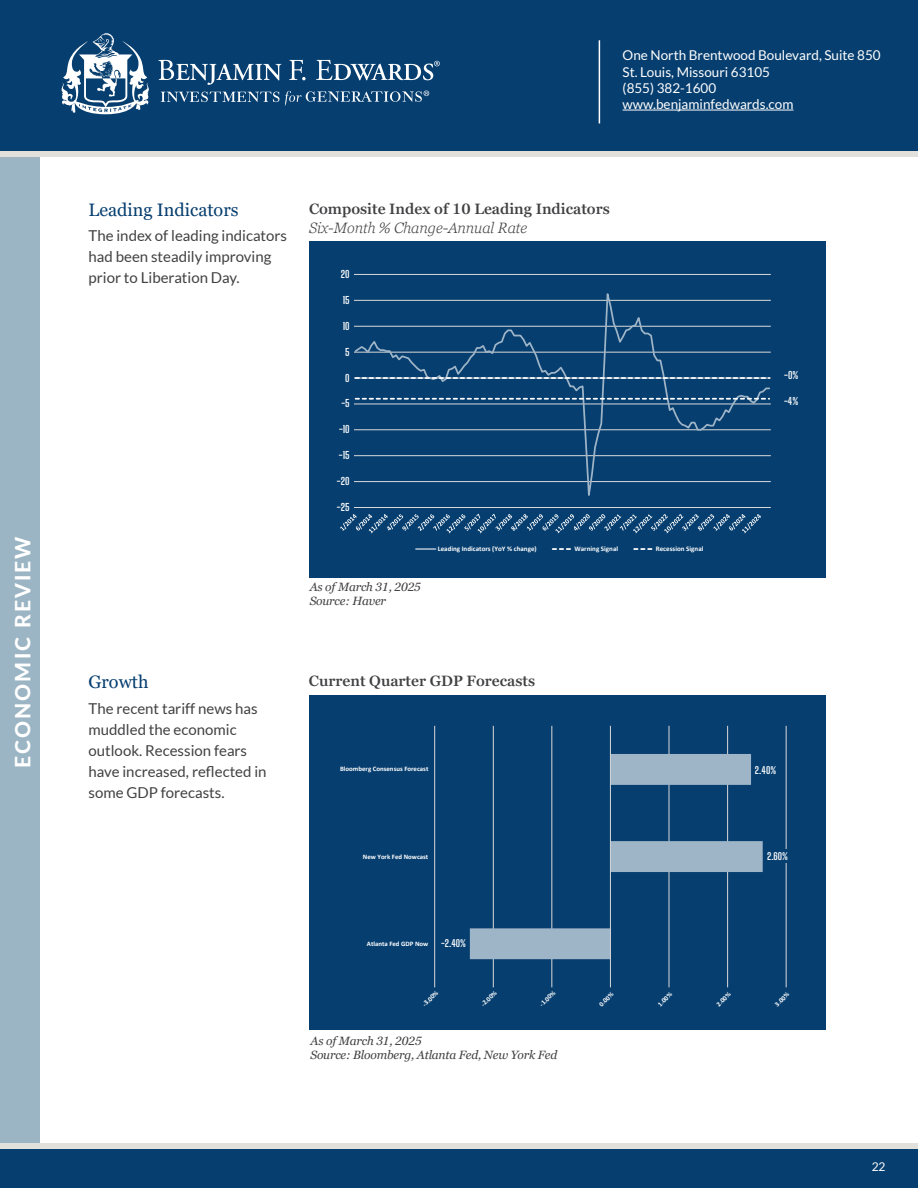
<style>
.page{position:relative;width:918px;height:1188px;background:#fff}
.page>*{position:absolute;margin:0;border:0;box-sizing:border-box;transform-origin:0 0}
.t1{font:800 21px "Lato";letter-spacing:.1em;color:#fff}
.t2{font:18px "Georgia Pro";color:#063e6f}
.t3{font:15px/21px "Lato";color:#414042}
.t4{font:600 15px "Georgia Pro";color:#414042}
.t5{font:italic 300 15px "Georgia Pro";color:#414042}
.t6{font:13.5px/16.2px "Lato";color:#fff}
.t7{font:italic 12px/13.5px "Georgia Pro";letter-spacing:-.015em;color:#414042}
.t8{font:12px "Lato";color:#fff}
.t9{font:700 10.05px "Big Shoulders Display";color:#fff}
.t10{font:700 9.9px "Big Shoulders Display";color:#fff}
.t11{font:700 7.05px "Calibri";color:#fff}
.t12{font:700 6.75px "Calibri";color:#fff}
</style>
<div class="page">
<div style="left:309px;top:241px;width:516px;height:336px;background:#063e6f"></div>
<hr style="left:354px;top:274px;width:417px;height:1px;background:#d9d9d9">
<svg style="left:354px;top:293px;width:417px;height:215px"></svg>
<svg style="left:356px;top:377px;width:413px;height:2px"></svg>
<svg style="left:356px;top:398px;width:413px;height:2px"></svg>
<svg style="left:340px;top:514px;width:421px;height:19px"></svg>
<hr style="left:416px;top:548px;width:20px;height:2px;background:#9eb4c7">
<svg style="left:553px;top:548px;width:18px;height:2px"></svg>
<svg style="left:634px;top:548px;width:19px;height:2px"></svg>
<div style="left:309px;top:696px;width:517px;height:334px;background:#063e6f"></div>
<hr style="left:434px;top:726px;width:1px;height:261px;background:#d9d9d9">
<hr style="left:493px;top:726px;width:1px;height:261px;background:#d9d9d9">
<hr style="left:552px;top:726px;width:1px;height:261px;background:#d9d9d9">
<hr style="left:669px;top:726px;width:1px;height:261px;background:#d9d9d9">
<hr style="left:727px;top:726px;width:1px;height:261px;background:#d9d9d9">
<hr style="left:786px;top:726px;width:1px;height:261px;background:#d9d9d9">
<svg style="left:470px;top:754px;width:293px;height:205px"></svg>
<hr style="left:610px;top:726px;width:1px;height:261px;background:#d9d9d9">
<hr style="left:784px;top:849px;width:4px;height:14px;background:#063e6f">
<div style="left:0;top:155px;width:40px;height:995px;background:#9bb5c4"></div>
<div style="left:0;top:0;width:918px;height:151px;background:#063e6f"></div>
<hr style="left:623px;top:110px;width:170px;height:1px;background:#fff">
<hr style="left:599px;top:40px;width:1px;height:83px;background:#fff">
<div style="left:0;top:1148px;width:918px;height:40px;background:#063e6f"></div>
<div style="left:0;top:1144px;width:918px;height:5px;background:#e1e0db"></div>
<div style="left:0;top:151px;width:918px;height:5px;background:#e1e0db"></div>
<svg style="left:62px;top:33px;width:87px;height:81px"></svg>
<svg style="left:161px;top:92px;width:118px;height:10px"></svg>
<svg style="left:158px;top:60px;width:123px;height:25px"></svg>
<svg style="left:289px;top:60px;width:17px;height:20px"></svg>
<svg style="left:316px;top:60px;width:124px;height:20px"></svg>
<svg style="left:285px;top:91px;width:144px;height:15px"></svg>
<h1 class="t1" style="left:7px;top:768px;width:233px;rotate:-90deg">ECONOMIC REVIEW</h1>
<p class="t6" style="left:623px;top:47px;width:260px">One North Brentwood Boulevard, Suite 850<br>St. Louis, Missouri 63105<br>(855) 382-1600 www.benjaminfedwards.com</p>
<p class="t2" style="left:89px;top:199px;width:151px">Leading Indicators</p>
<p class="t3" style="left:89px;top:225px;width:200px">The index of leading indicators had been steadily improving prior to Liberation Day.</p>
<p class="t4" style="left:309px;top:200px;width:302px">Composite Index of 10 Leading Indicators</p>
<p class="t5" style="left:309px;top:219px;width:220px">Six-Month % Change-Annual Rate</p>
<p class="t9" style="left:341px;top:267px;width:10px">20</p>
<p class="t9" style="left:343px;top:293px;width:8px">15</p>
<p class="t9" style="left:343px;top:319px;width:8px">10</p>
<p class="t9" style="left:345px;top:345px;width:6px">5</p>
<p class="t9" style="left:345px;top:371px;width:6px">0</p>
<p class="t9" style="left:341px;top:397px;width:10px">-5</p>
<p class="t9" style="left:339px;top:423px;width:12px">-10</p>
<p class="t9" style="left:339px;top:449px;width:12px">-15</p>
<p class="t9" style="left:337px;top:474px;width:14px">-20</p>
<p class="t9" style="left:337px;top:500px;width:14px">-25</p>
<p class="t7" style="left:310px;top:581px;width:113px">As of March 31, 2025<br>Source: Haver</p>
<p class="t11" style="left:438px;top:544px;width:101px">Leading Indicators (YoY % change)</p>
<p class="t11" style="left:574px;top:544px;width:45px">Warning Signal</p>
<p class="t11" style="left:656px;top:544px;width:49px">Recession Signal</p>
<p class="t2" style="left:89px;top:672px;width:62px">Growth</p>
<p class="t3" style="left:89px;top:698px;width:180px">The recent tariff news has muddled the economic outlook. Recession fears have increased, reflected in some GDP forecasts.</p>
<p class="t4" style="left:309px;top:672px;width:228px">Current Quarter GDP Forecasts</p>
<p class="t12" style="left:340px;top:764px;width:90px">Bloomberg Consensus Forecast</p>
<p class="t12" style="left:363px;top:852px;width:67px">New York Fed Nowcast</p>
<p class="t9" style="left:784px;top:368px;width:16px">-0%</p>
<p class="t9" style="left:784px;top:394px;width:16px">-4%</p>
<p class="t10" style="left:755px;top:763px;width:23px">2.40%</p>
<p class="t10" style="left:767px;top:850px;width:23px">2.60%</p>
<p class="t12" style="left:367px;top:939px;width:63px">Atlanta Fed GDP Now</p>
<p class="t10" style="left:441px;top:937px;width:27px">-2.40%</p>
<p class="t12" style="left:420px;top:1002px;width:21px;rotate:-45deg">-3.00%</p>
<p class="t12" style="left:479px;top:1002px;width:21px;rotate:-45deg">-2.00%</p>
<p class="t12" style="left:537px;top:1002px;width:21px;rotate:-45deg">-1.00%</p>
<p class="t12" style="left:597px;top:1002px;width:19px;rotate:-45deg">0.00%</p>
<p class="t12" style="left:656px;top:1002px;width:19px;rotate:-45deg">1.00%</p>
<p class="t12" style="left:714px;top:1002px;width:19px;rotate:-45deg">2.00%</p>
<p class="t12" style="left:773px;top:1002px;width:19px;rotate:-45deg">3.00%</p>
<p class="t7" style="left:310px;top:1035px;width:248px">As of March 31, 2025<br>Source: Bloomberg, Atlanta Fed, New York Fed</p>
<p class="t8" style="left:872px;top:1160px;width:15px">22</p>
</div>
